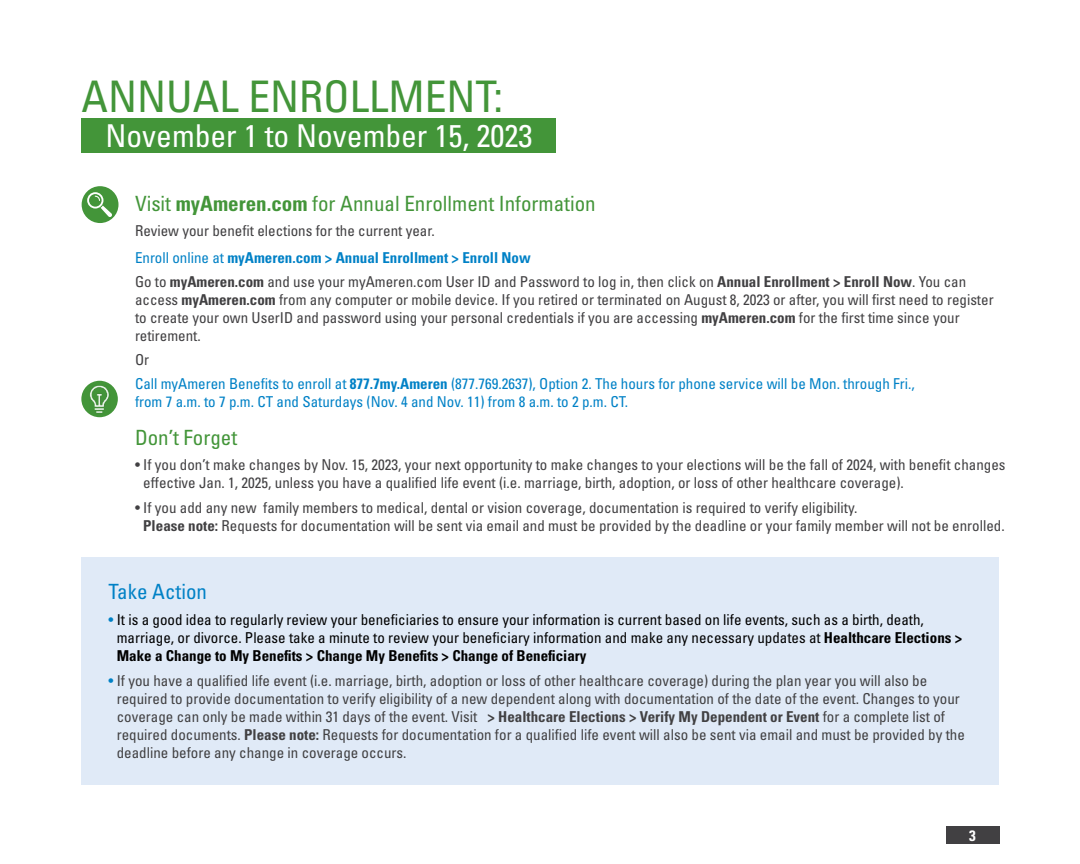
<style>
.page{position:relative;width:1080px;height:864px;background:#fff}
.page>*{position:absolute;margin:0;border:0;box-sizing:border-box;transform-origin:0 0}
.t1{font:condensed 43.5px "Univers LT Std";color:#439539}
.t2{font:condensed 31.5px "Univers LT Std";color:#fff}
.t3{font:condensed 21px "Univers LT Std";color:#439539}
.t4{font:condensed 21px "Univers LT Std";color:#0081c6}
.t5{font:condensed 15px/18px "Univers LT Std";color:#414042}
.t6{font:condensed 15px/18px "Univers LT Std";color:#000}
.t7{font:condensed 15px/24px "Univers LT Std";color:#0081c6}
.t8{font:700 condensed 15px "Univers LT Std";color:#fff}
.s1{font-weight:700}
.s2{color:#0081c6}
.s3{font-weight:700;color:#0081c6}
.s4{color:#414042}
</style>
<div class="page">
<div style="left:946px;top:826px;width:54px;height:18px;background:#414042"></div>
<div style="left:82px;top:186px;width:36px;height:37px;background:#439539;border-radius:50%"></div>
<svg style="left:87px;top:192px;width:25px;height:25px"></svg>
<div style="left:81px;top:381px;width:37px;height:36px;background:#439539;border-radius:50%"></div>
<img style="left:89px;top:385px;width:21px;height:30px">
<div style="left:81px;top:557px;width:918px;height:228px;background:#e0eaf7"></div>
<div style="left:82px;top:118px;width:474px;height:35px;background:#439539"></div>
<h1 class="t1" style="left:82px;top:69px;width:423px">ANNUAL ENROLLMENT:</h1>
<h2 class="t2" style="left:106px;top:116px;width:428px">November 1 to November 15, 2023</h2>
<h3 class="t3" style="left:135px;top:191px;width:462px">Visit <span class="s1">myAmeren.com</span> for Annual Enrollment Information</h3>
<p class="t5" style="left:135px;top:217px;width:397px;line-height:27px">Review your benefit elections for the current year.<br><span class="s2">Enroll online at</span> <span class="s3">myAmeren.com &gt; Annual Enrollment &gt; Enroll Now</span></p>
<p class="t5" style="left:135px;top:273px;width:860px">Go to <span class="s1">myAmeren.com</span> and use your myAmeren.com User ID and Password to log in, then click on <span class="s1">Annual Enrollment &gt; Enroll Now</span>. You can access <span class="s1">myAmeren.com</span> from any computer or mobile device. If you retired or terminated on August 8, 2023 or after, you will first need to register to create your own UserID and password using your personal credentials if you are accessing <span class="s1">myAmeren.com</span> for the first time since your retirement.</p>
<p class="t7" style="left:135px;top:348px;width:781px"><span class="s4">Or<br></span>Call myAmeren Benefits to enroll at <span class="s1">877.7my.Ameren</span> (877.769.2637), Option 2. The hours for phone service will be Mon. through Fri.,</p>
<p class="t7" style="left:135px;top:390px;width:495px">from 7 a.m. to 7 p.m. CT and Saturdays (Nov. 4 and Nov. 11) from 8 a.m. to 2 p.m. CT.</p>
<h3 class="t3" style="left:135px;top:424px;width:104px">Don’t Forget</h3>
<p class="t5" style="left:143px;top:455px;width:864px;text-indent:-8px">• If you don’t make changes by Nov. 15, 2023, your next opportunity to make changes to your elections will be the fall of 2024, with benefit changes effective Jan. 1, 2025, unless you have a qualified life event (i.e. marriage, birth, adoption, or loss of other healthcare coverage).</p>
<p class="t5" style="left:143px;top:498px;width:863px;text-indent:-8px">• If you add any new family members to medical, dental or vision coverage, documentation is required to verify eligibility.<br><span class="s1">Please note:</span> Requests for documentation will be sent via email and must be provided by the deadline or your family member will not be enrolled.</p>
<h3 class="t4" style="left:108px;top:579px;width:100px">Take Action</h3>
<p class="t6" style="left:117px;top:610px;width:847px;text-indent:-8px"><span class="s2">•</span> It is a good idea to regularly review your beneficiaries to ensure your information is current based on life events, such as a birth, death, marriage, or divorce. Please take a minute to review your beneficiary information and make any necessary updates at <span class="s1">Healthcare Elections &gt;<br>Make a Change to My Benefits &gt; Change My Benefits &gt; Change of Beneficiary</span></p>
<p class="t5" style="left:117px;top:671px;width:850px;text-indent:-8px"><span class="s2">•</span> If you have a qualified life event (i.e. marriage, birth, adoption or loss of other healthcare coverage) during the plan year you will also be required to provide documentation to verify eligibility of a new dependent along with documentation of the date of the event. Changes to your coverage can only be made within 31 days of the event. Visit <span class="s1">&gt; Healthcare Elections &gt; Verify My Dependent or Event</span> for a complete list of required documents. <span class="s1">Please note:</span> Requests for documentation for a qualified life event will also be sent via email and must be provided by the deadline before any change in coverage occurs.</p>
<p class="t8" style="left:969px;top:826px;width:8px">3</p>
</div>
